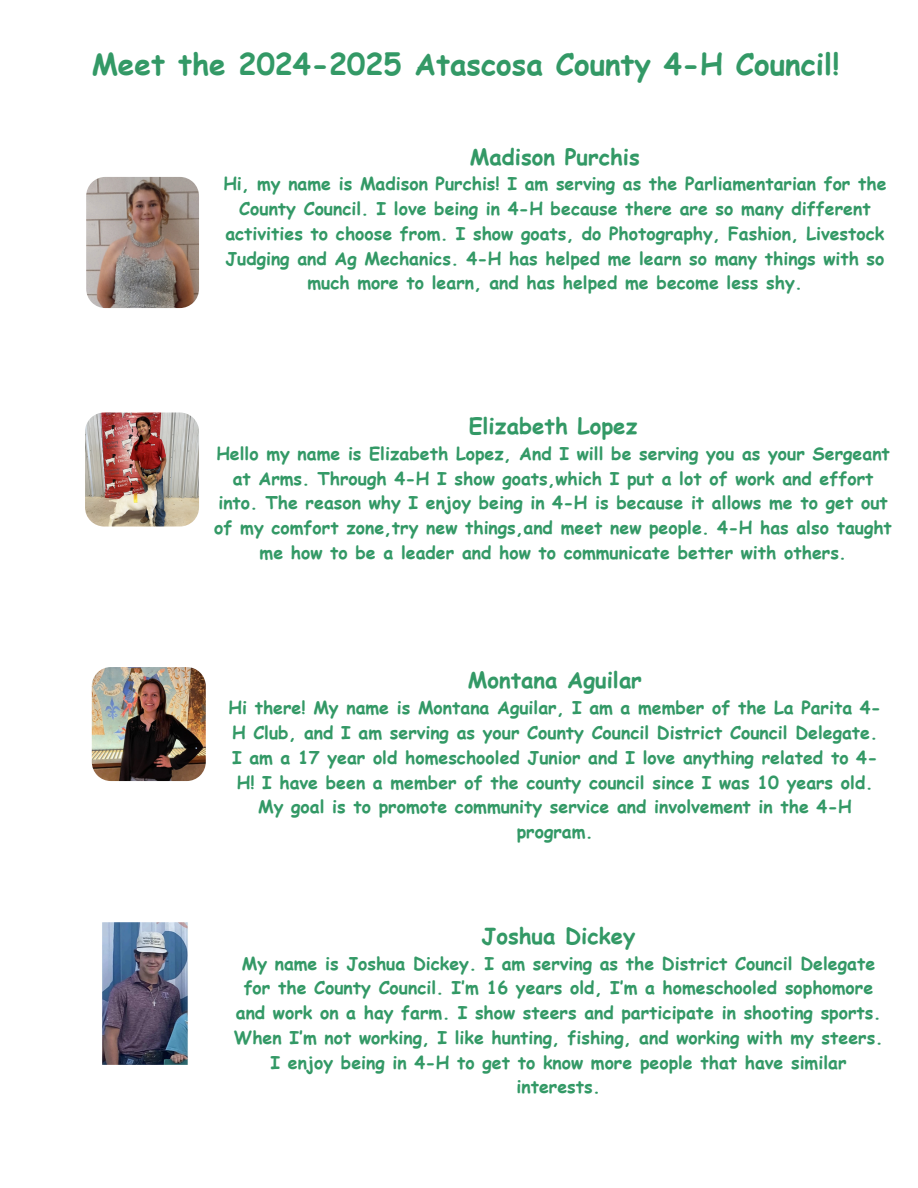
<style>
.page{position:relative;width:918px;height:1188px;background:#fff}
.page>*{position:absolute;margin:0;border:0;box-sizing:border-box;transform-origin:0 0}
.t1{font:700 29.7px "Comic Sans MS";color:#396}
.t2{font:700 22.2px "Comic Sans MS";color:#396}
.t3{font:700 17.7px/24.8px "Comic Sans MS";color:#396;text-align:center}
</style>
<div class="page">
<img style="left:85px;top:922px;width:143px;height:143px;border-radius:19px">
<img style="left:92px;top:667px;width:114px;height:114px">
<img style="left:85px;top:413px;width:114px;height:114px">
<img style="left:86px;top:177px;width:113px;height:131px">
<p class="t1" style="left:92px;top:42px;width:749px">Meet the 2024-2025 Atascosa County 4-H Council!</p>
<p class="t2" style="left:470px;top:140px;width:172px">Madison Purchis</p>
<p class="t3" style="left:223px;top:171px;width:665px">Hi, my name is Madison Purchis! I am serving as the Parliamentarian for the County Council. I love being in 4-H because there are so many different activities to choose from. I show goats, do Photography, Fashion, Livestock Judging and Ag Mechanics. 4-H has helped me learn so many things with so much more to learn, and has helped me become less shy.</p>
<p class="t2" style="left:469px;top:409px;width:170px">Elizabeth Lopez</p>
<p class="t3" style="left:214px;top:440px;width:679px">Hello my name is Elizabeth Lopez, And I will be serving you as your Sergeant at Arms. Through 4-H I show goats,which I put a lot of work and effort into. The reason why I enjoy being in 4-H is because it allows me to get out of my comfort zone,try new things,and meet new people. 4-H has also taught me how to be a leader and how to communicate better with others.</p>
<p class="t2" style="left:468px;top:664px;width:176px">Montana Aguilar</p>
<p class="t3" style="left:228px;top:695px;width:654px">Hi there! My name is Montana Aguilar, I am a member of the La Parita 4- H Club, and I am serving as your County Council District Council Delegate.<br>I am a 17 year old homeschooled Junior and I love anything related to 4- H! I have been a member of the county council since I was 10 years old.<br>My goal is to promote community service and involvement in the 4-H program.</p>
<p class="t2" style="left:482px;top:919px;width:155px">Joshua Dickey</p>
<p class="t3" style="left:234px;top:950px;width:651px">My name is Joshua Dickey. I am serving as the District Council Delegate for the County Council. I’m 16 years old, I’m a homeschooled sophomore and work on a hay farm. I show steers and participate in shooting sports.<br>When I’m not working, I like hunting, fishing, and working with my steers.<br>I enjoy being in 4-H to get to know more people that have similar interests.</p>
</div>
